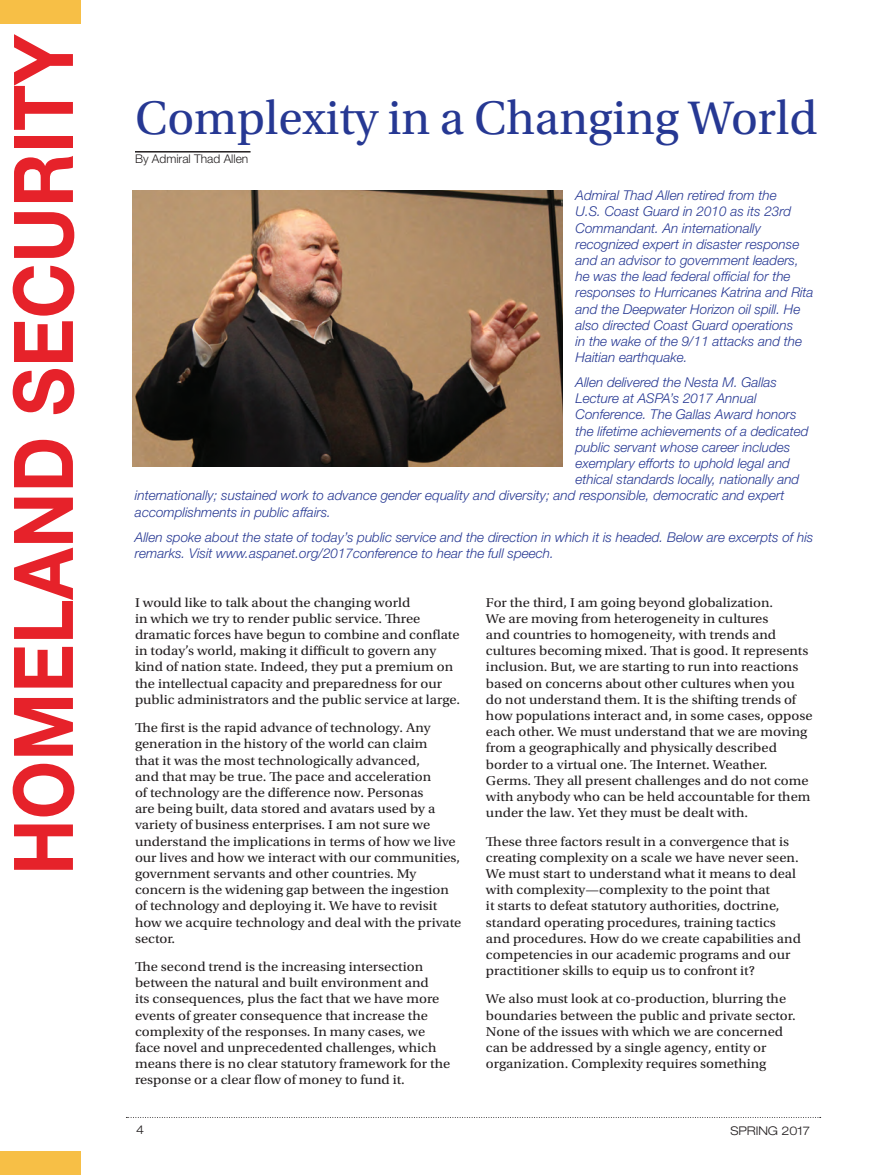
<style>
.page{position:relative;width:891px;height:1175px;background:#fff}
.page>*{position:absolute;margin:0;border:0;box-sizing:border-box;transform-origin:0 0}
.t1{font:700 82.5px "Helvetica Neue LT Std";color:#e6222a;scale:.91 1}
.t2{font:49.5px "Utopia Std";color:#263893}
.t3{font:13.5px/16.2px "Utopia Std";color:#231f20;scale:1.08 1}
.t4{font:italic 300 13.5px/16.2px "Helvetica Neue LT Std";color:#263893}
.t5{font:300 12px "Helvetica Neue LT Std";color:#231f20}
.t6{font:300 expanded 12px "Helvetica Neue LT Std";color:#231f20}
</style>
<div class="page">
<div style="left:0;top:0;width:81px;height:24px;background:#f7bf46"></div>
<div style="left:0;top:1150px;width:81px;height:24px;background:#f7bf46"></div>
<svg style="left:126px;top:1117px;width:695px;height:1px"></svg>
<hr style="left:135px;top:151px;width:116px;height:1px;background:#231f20">
<img style="left:133px;top:190px;width:429px;height:276px">
<h1 class="t1" style="left:-7px;top:875px;width:926px;rotate:-90deg">HOMELAND SECURITY</h1>
<h2 class="t2" style="left:135px;top:91px;width:684px">Complexity in a Changing World</h2>
<p class="t5" style="left:135px;top:152px;width:115px">By Admiral Thad Allen</p>
<p class="t4" style="left:576px;top:187px;width:240px">Admiral Thad Allen retired from the<br>U.S. Coast Guard in 2010 as its 23rd Commandant. An internationally recognized expert in disaster response and an advisor to government leaders, he was the lead federal official for the responses to Hurricanes Katrina and Rita and the Deepwater Horizon oil spill. He also directed Coast Guard operations<br>in the wake of the 9/11 attacks and the Haitian earthquake.</p>
<p class="t4" style="left:576px;top:374px;width:203px">Allen delivered the Nesta M. Gallas</p>
<p class="t4" style="left:576px;top:390px;width:183px">Lecture at ASPA’s 2017 Annual</p>
<p class="t4" style="left:576px;top:406px;width:223px">Conference. The Gallas Award honors</p>
<p class="t4" style="left:576px;top:422px;width:235px">the lifetime achievements of a dedicated</p>
<p class="t4" style="left:576px;top:439px;width:216px">public servant whose career includes</p>
<p class="t4" style="left:576px;top:455px;width:216px">exemplary efforts to uphold legal and</p>
<p class="t4" style="left:576px;top:471px;width:225px">ethical standards locally, nationally and</p>
<p class="t4" style="left:135px;top:487px;width:651px">internationally; sustained work to advance gender equality and diversity; and responsible, democratic and expert</p>
<p class="t4" style="left:135px;top:503px;width:198px">accomplishments in public affairs.</p>
<p class="t4" style="left:135px;top:528px;width:680px">Allen spoke about the state of today’s public service and the direction in which it is headed. Below are excerpts of his remarks. Visit www.aspanet.org/2017conference to hear the full speech.</p>
<p class="t3" style="left:135px;top:594px;width:303px">I would like to talk about the changing world<br>in which we try to render public service. Three dramatic forces have begun to combine and conflate in today’s world, making it difficult to govern any kind of nation state. Indeed, they put a premium on the intellectual capacity and preparedness for our public administrators and the public service at large.</p>
<p class="t3" style="left:135px;top:720px;width:304px">The first is the rapid advance of technology. Any generation in the history of the world can claim<br>that it was the most technologically advanced,<br>and that may be true. The pace and acceleration<br>of technology are the difference now. Personas<br>are being built, data stored and avatars used by a variety of business enterprises. I am not sure we understand the implications in terms of how we live our lives and how we interact with our communities, government servants and other countries. My concern is the widening gap between the ingestion of technology and deploying it. We have to revisit how we acquire technology and deal with the private sector.</p>
<p class="t3" style="left:135px;top:958px;width:293px">The second trend is the increasing intersection between the natural and built environment and<br>its consequences, plus the fact that we have more events of greater consequence that increase the complexity of the responses. In many cases, we face novel and unprecedented challenges, which means there is no clear statutory framework for the response or a clear flow of money to fund it.</p>
<p class="t3" style="left:486px;top:594px;width:304px">For the third, I am going beyond globalization.<br>We are moving from heterogeneity in cultures<br>and countries to homogeneity, with trends and cultures becoming mixed. That is good. It represents inclusion. But, we are starting to run into reactions based on concerns about other cultures when you do not understand them. It is the shifting trends of how populations interact and, in some cases, oppose each other. We must understand that we are moving from a geographically and physically described border to a virtual one. The Internet. Weather.<br>Germs. They all present challenges and do not come with anybody who can be held accountable for them under the law. Yet they must be dealt with.</p>
<p class="t3" style="left:486px;top:833px;width:293px">These three factors result in a convergence that is creating complexity on a scale we have never seen.<br>We must start to understand what it means to deal with complexity—complexity to the point that<br>it starts to defeat statutory authorities, doctrine, standard operating procedures, training tactics and procedures. How do we create capabilities and competencies in our academic programs and our practitioner skills to equip us to confront it?</p>
<p class="t3" style="left:486px;top:991px;width:288px">We also must look at co-production, blurring the boundaries between the public and private sector.<br>None of the issues with which we are concerned can be addressed by a single agency, entity or organization. Complexity requires something</p>
<p class="t6" style="left:136px;top:1122px;width:10px">4</p>
<p class="t6" style="left:730px;top:1123px;width:81px">SPRING 2017</p>
</div>
